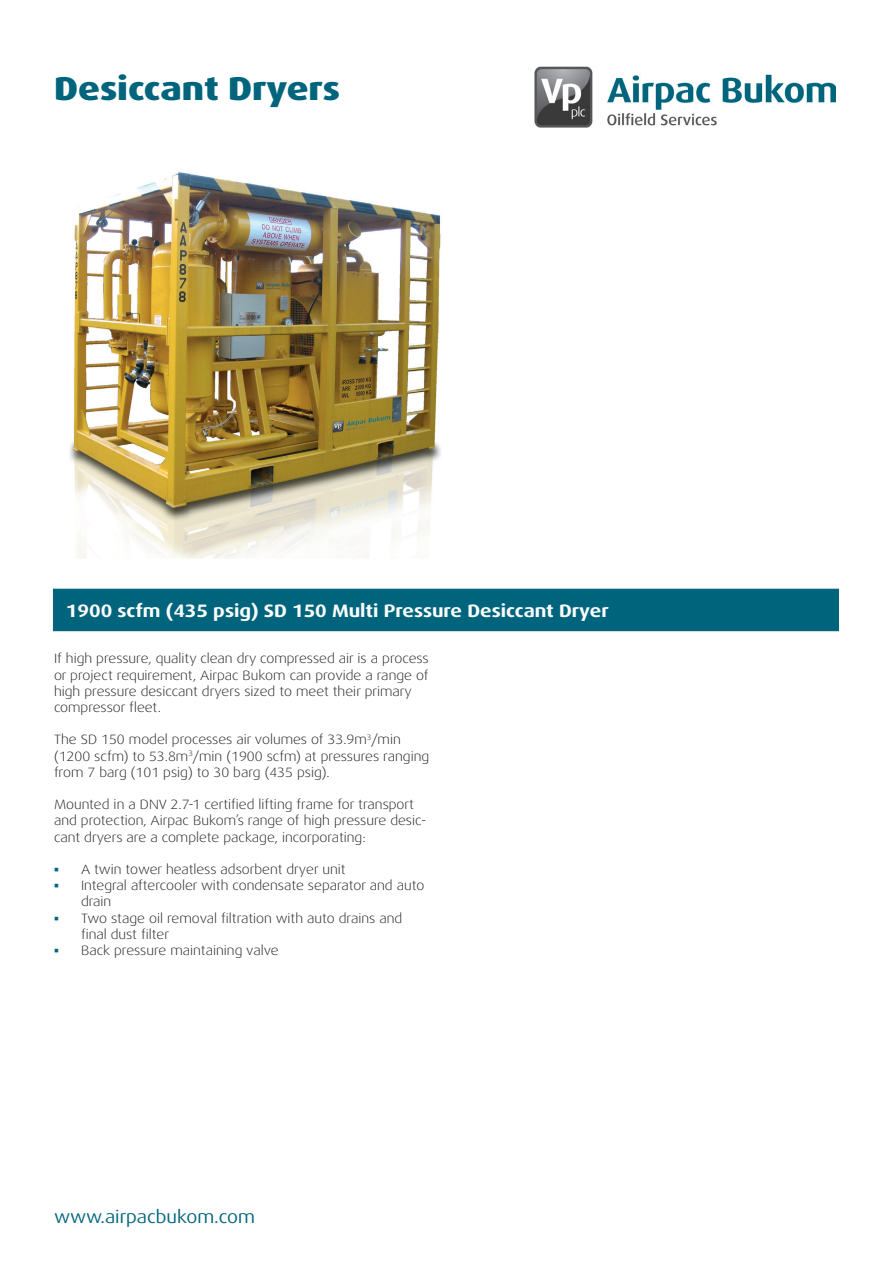
<style>
.page{position:relative;width:893px;height:1263px;background:#fff}
.page>*{position:absolute;margin:0;border:0;box-sizing:border-box;transform-origin:0 0}
.t1{font:800 expanded 33px "Dax OT";color:#00657c}
.t2{font:700 expanded 18px "Dax OT";color:#fcfcfc}
.t3{font:expanded 18px "Dax OT";color:#00657c}
.t4{font:300 expanded 13.5px/16.2px "Dax OT";color:#231f20}
</style>
<div class="page">
<img style="left:534px;top:67px;width:301px;height:61px">
<img style="left:70px;top:172px;width:371px;height:387px">
<div style="left:53px;top:589px;width:786px;height:42px;background:#00657c"></div>
<h1 class="t1" style="left:54px;top:67px;width:288px">Desiccant Dryers</h1>
<h2 class="t2" style="left:66px;top:599px;width:544px">1900 scfm (435 psig) SD 150 Multi Pressure Desiccant Dryer</h2>
<p class="t4" style="left:54px;top:651px;width:376px">If high pressure, quality clean dry compressed air is a process or project requirement, Airpac Bukom can provide a range of high pressure desiccant dryers sized to meet their primary compressor fleet.</p>
<p class="t4" style="left:54px;top:732px;width:377px">The SD 150 model processes air volumes of 33.9m<sup>3</sup>/min (1200 scfm) to 53.8m<sup>3</sup>/min (1900 scfm) at pressures ranging from 7 barg (101 psig) to 30 barg (435 psig).</p>
<p class="t4" style="left:54px;top:797px;width:374px">Mounted in a DNV 2.7-1 certified lifting frame for transport and protection, Airpac Bukom’s range of high pressure desic&shy;cant dryers are a complete package, incorporating:</p>
<p class="t4" style="left:81px;top:861px;width:345px">A twin tower heatless adsorbent dryer unit<br>Integral aftercooler with condensate separator and auto drain<br>Two stage oil removal filtration with auto drains and final dust filter<br>Back pressure maintaining valve</p>
<h2 class="t3" style="left:54px;top:1205px;width:203px">www.airpacbukom.com</h2>
</div>
